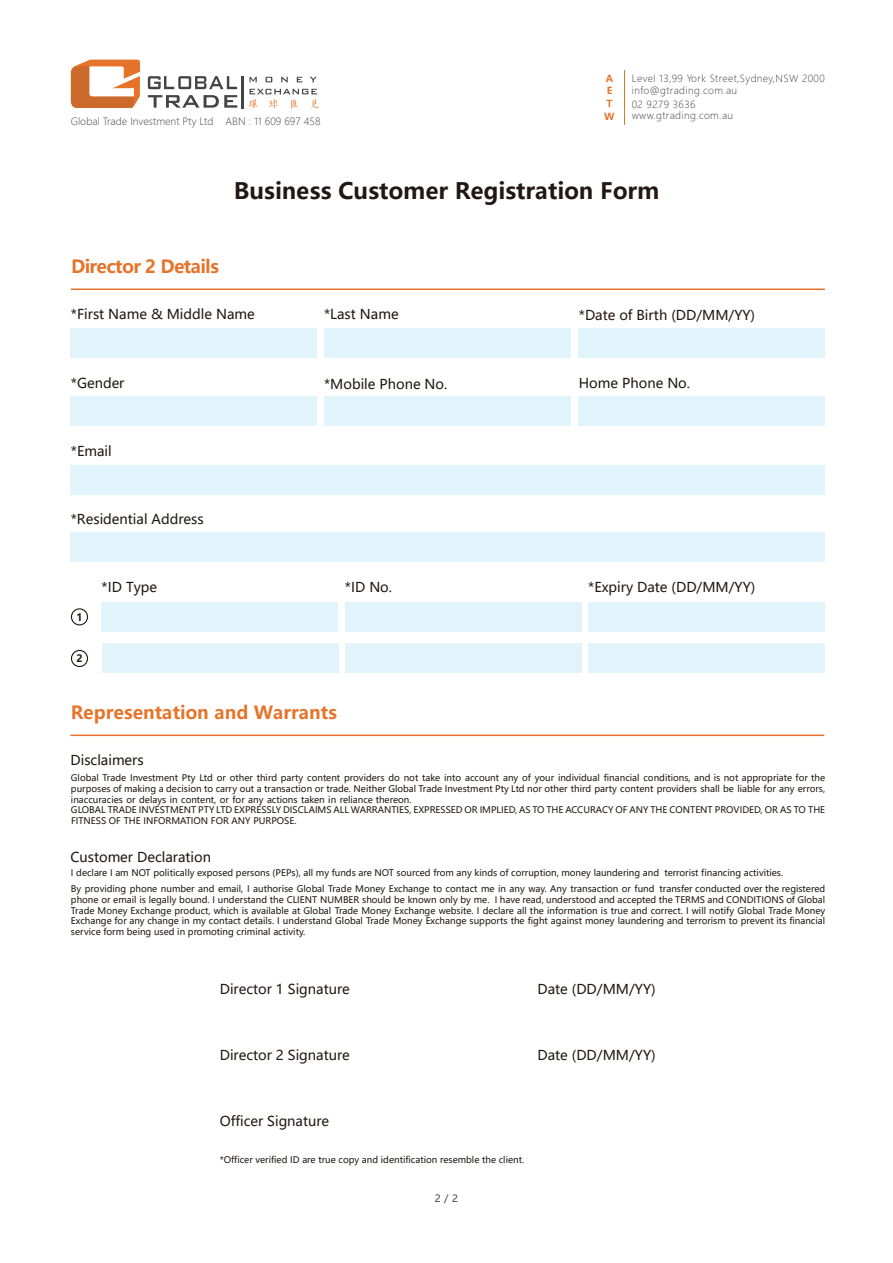
<style>
.page{position:relative;width:893px;height:1263px;background:#fff}
.page>*{position:absolute;margin:0;border:0;box-sizing:border-box;transform-origin:0 0}
.t1{font:700 22.5px "Microsoft Ya Hei";color:#221713}
.t2{font:700 18px "Microsoft Ya Hei";color:#e5742a}
.t3{font:700 18px "Microsoft Ya Hei";letter-spacing:-.035em;color:#e5742a}
.t4{font:13.5px "Microsoft Ya Hei";color:#211613}
.t5{font:13.5px "Microsoft Ya Hei";color:#221713}
.t6{font:700 10.2px "Microsoft Ya Hei";color:#221713}
.t7{font:10.05px "Microsoft Ya Hei";color:#444445}
.t8{font:300 9.9px "Microsoft Ya Hei";letter-spacing:.005em;color:#444445}
.t9{font:300 9.75px/13px "Microsoft Ya Hei";letter-spacing:.04em;color:#444445}
.t10{font:700 9.75px/12.8px "Microsoft Ya Hei";color:#e4742a}
.t11{font:9px/10.8px "Microsoft Ya Hei";color:#211613}
.s1{color:#221713}
</style>
<div class="page">
<hr style="left:71px;top:288px;width:754px;height:2px;background:#e5742a">
<svg style="left:250px;top:77px;width:7px;height:5px"></svg>
<svg style="left:266px;top:77px;width:6px;height:5px"></svg>
<svg style="left:281px;top:77px;width:7px;height:5px"></svg>
<svg style="left:297px;top:77px;width:5px;height:5px"></svg>
<svg style="left:310px;top:77px;width:7px;height:5px"></svg>
<svg style="left:148px;top:76px;width:89px;height:13px"></svg>
<svg style="left:148px;top:95px;width:89px;height:13px"></svg>
<svg style="left:71px;top:60px;width:69px;height:48px"></svg>
<svg style="left:249px;top:89px;width:70px;height:20px"></svg>
<hr style="left:242px;top:76px;width:2px;height:32px;background:#444445">
<hr style="left:624px;top:70px;width:1px;height:55px;background:#e4742a">
<div style="left:71px;top:608px;width:17px;height:17px;border:1px solid #221713;border-radius:50%"></div>
<div style="left:71px;top:650px;width:17px;height:17px;border:1px solid #221713;border-radius:50%"></div>
<div style="left:102px;top:602px;width:236px;height:30px;background:#e1f4fc"></div>
<div style="left:345px;top:602px;width:237px;height:30px;background:#e1f4fc"></div>
<div style="left:589px;top:602px;width:236px;height:30px;background:#e1f4fc"></div>
<div style="left:102px;top:643px;width:236px;height:30px;background:#e1f4fc"></div>
<div style="left:345px;top:643px;width:237px;height:30px;background:#e1f4fc"></div>
<div style="left:589px;top:643px;width:236px;height:29px;background:#e1f4fc"></div>
<div style="left:71px;top:328px;width:246px;height:30px;background:#e1f4fc"></div>
<div style="left:71px;top:396px;width:246px;height:30px;background:#e1f4fc"></div>
<div style="left:325px;top:328px;width:246px;height:30px;background:#e1f4fc"></div>
<div style="left:579px;top:328px;width:246px;height:30px;background:#e1f4fc"></div>
<div style="left:325px;top:396px;width:246px;height:30px;background:#e1f4fc"></div>
<div style="left:579px;top:396px;width:246px;height:30px;background:#e1f4fc"></div>
<div style="left:71px;top:465px;width:754px;height:30px;background:#e1f4fc"></div>
<div style="left:71px;top:532px;width:754px;height:30px;background:#e1f4fc"></div>
<hr style="left:70px;top:734px;width:754px;height:2px;background:#e5742a">
<p class="t8" style="left:71px;top:115px;width:251px">Global Trade Investment Pty Ltd ABN : 11 609 697 458</p>
<p class="t10" style="left:604px;top:71px;width:12px">A<br>E<br>T<br>W</p>
<p class="t9" style="left:632px;top:71px;width:194px">Level 13,99 York Street,Sydney,NSW 2000 info@gtrading.com.au<br>02 9279 3636</p>
<p class="t9" style="left:632px;top:109px;width:103px">www.gtrading.com.au</p>
<h1 class="t1" style="left:234px;top:175px;width:427px">Business Customer Registration Form</h1>
<h2 class="t3" style="left:71px;top:254px;width:149px">Director 2 Details</h2>
<h3 class="t4" style="left:71px;top:305px;width:185px">*First Name &amp; Middle Name</h3>
<h3 class="t4" style="left:324px;top:305px;width:76px">*Last Name</h3>
<h3 class="t4" style="left:579px;top:306px;width:178px">*Date of Birth (DD/MM/YY)</h3>
<h3 class="t4" style="left:71px;top:374px;width:55px">*Gender</h3>
<h3 class="t4" style="left:71px;top:442px;width:42px">*Email</h3>
<h3 class="t4" style="left:71px;top:510px;width:134px">*Residential Address</h3>
<h3 class="t4" style="left:324px;top:375px;width:125px">*Mobile Phone No.</h3>
<h3 class="t4" style="left:579px;top:374px;width:113px">Home Phone No.</h3>
<p class="t6" style="left:76px;top:610px;width:8px">1</p>
<p class="t6" style="left:76px;top:651px;width:8px">2</p>
<h3 class="t4" style="left:102px;top:577px;width:57px">*ID Type</h3>
<h3 class="t4" style="left:345px;top:577px;width:49px">*ID No.</h3>
<h3 class="t4" style="left:588px;top:577px;width:169px">*Expiry Date (DD/MM/YY)</h3>
<h2 class="t2" style="left:71px;top:700px;width:268px">Representation and Warrants</h2>
<h3 class="t4" style="left:70px;top:751px;width:75px">Disclaimers</h3>
<p class="t11" style="left:71px;top:772px;width:756px">Global Trade Investment Pty Ltd or other third party content providers do not take into account any of your individual financial conditions, and is not appropriate for the purposes of making a decision to carry out a transaction or trade. Neither Global Trade Investment Pty Ltd nor other third party content providers shall be liable for any errors, inaccuracies or delays in content, or for any actions taken in reliance thereon.<br>GLOBAL TRADE INVESTMENT PTY LTD EXPRESSLY DISCLAIMS ALL WARRANTIES, EXPRESSED OR IMPLIED, AS TO THE ACCURACY OF ANY THE CONTENT PROVIDED, OR AS TO THE FITNESS OF THE INFORMATION FOR ANY PURPOSE.</p>
<h3 class="t4" style="left:70px;top:848px;width:142px">Customer Declaration</h3>
<p class="t11" style="left:71px;top:865px;width:756px;line-height:15.6px">I declare I am NOT politically exposed persons (PEPs), all my funds are NOT sourced from any kinds of corruption, money laundering and terrorist financing activities.<br>By providing phone number and email, I authorise Global Trade Money Exchange to contact me in any way. Any transaction or fund transfer conducted over the registered</p>
<p class="t11" style="left:71px;top:894px;width:756px;text-align:justify">phone or email is legally bound. I understand the CLIENT NUMBER should be known only by me. I have read, understood and accepted the TERMS and CONDITIONS of Global Trade Money Exchange product, which is available at Global Trade Money Exchange website. I declare all the information is true and correct. I will notify Global Trade Money Exchange for any change in my contact details. I understand Global Trade Money Exchange supports the fight against money laundering and terrorism to prevent its financial service form being used in promoting criminal activity.</p>
<h3 class="t5" style="left:220px;top:980px;width:131px">Director 1 Signature</h3>
<h3 class="t4" style="left:537px;top:980px;width:120px"><span class="s1">Date (</span>DD/MM/YY<span class="s1">)</span></h3>
<h3 class="t5" style="left:220px;top:1046px;width:131px">Director 2 Signature</h3>
<h3 class="t4" style="left:537px;top:1046px;width:120px"><span class="s1">Date (</span>DD/MM/YY<span class="s1">)</span></h3>
<h3 class="t5" style="left:220px;top:1112px;width:111px">Officer Signature</h3>
<p class="t11" style="left:220px;top:1154px;width:306px">*Officer verified ID are true copy and identification resemble the client.</p>
<p class="t7" style="left:435px;top:1192px;width:25px">2 / 2</p>
</div>
